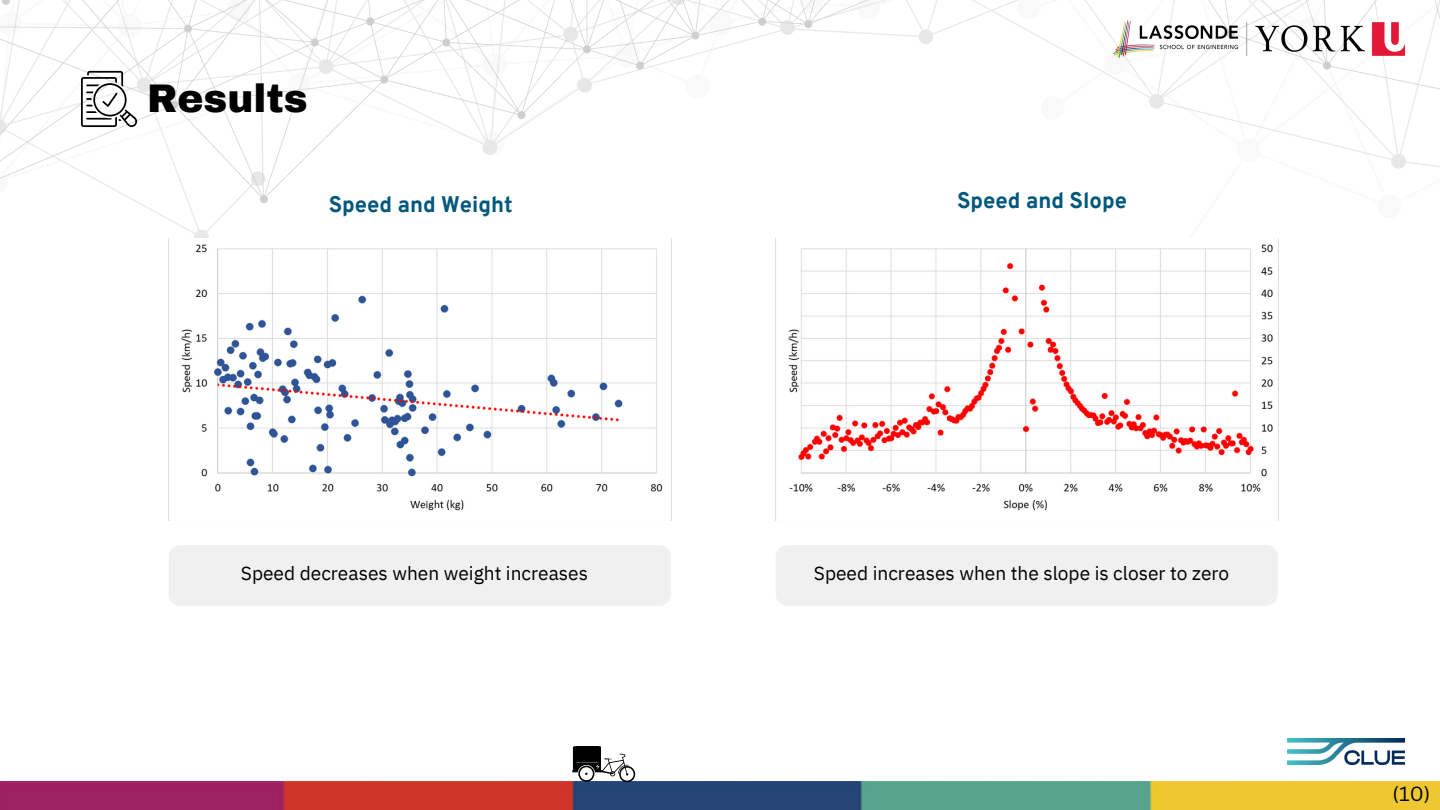
<style>
.page{position:relative;width:1440px;height:810px;background:#fff}
.page>*{position:absolute;margin:0;border:0;box-sizing:border-box;transform-origin:0 0}
.t1{font:900 39px "Archivo";color:#000}
.t2{font:800 22px "Overpass";color:#00587c}
.t3{font:20px "Canva Sans";color:#000}
.t4{font:19.1px "IBM Plex Sans";color:#000}
</style>
<div class="page">
<img style="left:0;top:782px;width:1440px;height:28px">
<img style="left:0;top:0;width:1440px;height:261px">
<img style="left:1113px;top:21px;width:291px;height:37px">
<img style="left:1288px;top:739px;width:117px;height:25px">
<svg style="left:572px;top:746px;width:63px;height:36px"></svg>
<img style="left:169px;top:239px;width:502px;height:272px">
<img style="left:776px;top:239px;width:502px;height:272px">
<div style="left:169px;top:545px;width:502px;height:61px;background:#f0f0f0;border-radius:11px"></div>
<div style="left:776px;top:545px;width:502px;height:61px;background:#f0f0f0;border-radius:11px"></div>
<svg style="left:81px;top:71px;width:56px;height:56px"></svg>
<p class="t1" style="left:147px;top:78px;width:162px">Results</p>
<p class="t2" style="left:329px;top:195px;width:186px">Speed and Weight</p>
<p class="t2" style="left:957px;top:192px;width:171px">Speed and Slope</p>
<p class="t4" style="left:241px;top:560px;width:349px">Speed decreases when weight increases</p>
<p class="t4" style="left:814px;top:560px;width:417px">Speed increases when the slope is closer to zero</p>
<p class="t3" style="left:1393px;top:780px;width:39px">(10)</p>
</div>
